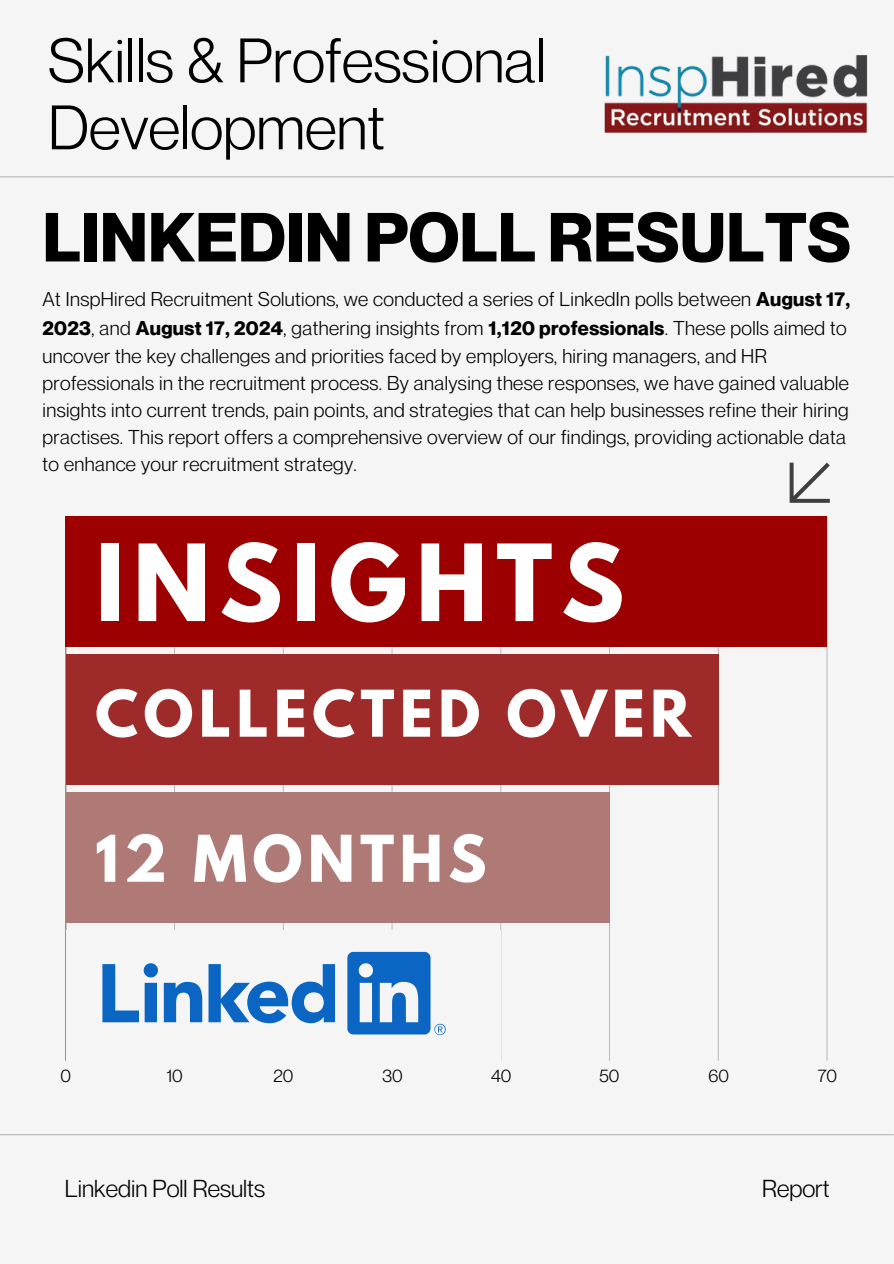
<style>
.page{position:relative;width:894px;height:1264px;background:#fff}
.page>*{position:absolute;margin:0;border:0;box-sizing:border-box;transform-origin:0 0}
.t1{font:700 94.05px "League Spartan";letter-spacing:.095em;color:#fff}
.t2{font:700 67.8px "Neue Montreal";color:#000}
.t3{font:61.2px/66.9px "Neue Montreal";color:#000}
.t4{font:700 57px "League Spartan";letter-spacing:.095em;color:#fff}
.t5{font:24px "Neue Montreal";color:#000}
.t6{font:19.65px/27.3px "Neue Montreal";letter-spacing:.02em;color:#000}
.t7{font:17.7px "Neue Montreal";color:#000}
.s1{font-weight:700}
</style>
<div class="page">
<div style="left:0;top:0;width:893px;height:1263px;background:#f5f5f5"></div>
<hr style="left:0;top:1134px;width:893px;height:1px;background:#b7b7b7">
<hr style="left:0;top:176px;width:893px;height:1px;background:#b7b7b7">
<hr style="left:65px;top:516px;width:1px;height:544px;background:#000;opacity:.6">
<hr style="left:174px;top:516px;width:1px;height:544px;background:#bcbcbc">
<hr style="left:283px;top:516px;width:1px;height:544px;background:#c3c3c3">
<hr style="left:391px;top:516px;width:1px;height:544px;background:#dadada">
<hr style="left:500px;top:516px;width:1px;height:544px;background:#000;opacity:.25">
<hr style="left:609px;top:516px;width:1px;height:544px;background:#000;opacity:.25">
<hr style="left:717px;top:516px;width:1px;height:544px;background:#e8e8e8">
<hr style="left:826px;top:516px;width:1px;height:544px;background:#000;opacity:.25">
<div style="left:66px;top:516px;width:760px;height:131px;background:#9d0000"></div>
<div style="left:66px;top:654px;width:652px;height:131px;background:#9f2a2a"></div>
<div style="left:66px;top:792px;width:543px;height:131px;background:#af7975"></div>
<div style="left:66px;top:929px;width:434px;height:131px;background:#f5f5f5"></div>
<svg style="left:789px;top:462px;width:40px;height:41px"></svg>
<svg style="left:102px;top:963px;width:56px;height:59px"></svg>
<svg style="left:164px;top:981px;width:38px;height:41px"></svg>
<svg style="left:208px;top:964px;width:127px;height:59px"></svg>
<svg style="left:347px;top:951px;width:98px;height:84px"></svg>
<img style="left:604px;top:55px;width:264px;height:78px">
<h4 class="t3" style="left:48px;top:26px;width:499px">Skills &amp; Professional<br>Development</h4>
<p class="t2" style="left:42px;top:196px;width:809px">LINKEDIN POLL RESULTS</p>
<h2 class="t6" style="left:42px;top:285px;width:809px">At InspHired Recruitment Solutions, we conducted a series of LinkedIn polls between <span class="s1">August 17, 2023</span>, and <span class="s1">August 17, 2024</span>, gathering insights from <span class="s1">1,120 professionals</span>. These polls aimed to uncover the key challenges and priorities faced by employers, hiring managers, and HR professionals in the recruitment process. By analysing these responses, we have gained valuable insights into current trends, pain points, and strategies that can help businesses refine their hiring practises. This report offers a comprehensive overview of our findings, providing actionable data to enhance your recruitment strategy.</h2>
<h1 class="t1" style="left:95px;top:536px;width:530px">INSIGHTS</h1>
<p class="t4" style="left:95px;top:685px;width:597px">COLLECTED OVER</p>
<p class="t4" style="left:95px;top:830px;width:393px">12 MONTHS</p>
<p class="t7" style="left:61px;top:1065px;width:12px">0</p>
<p class="t7" style="left:166px;top:1065px;width:18px">10</p>
<p class="t7" style="left:273px;top:1065px;width:21px">20</p>
<p class="t7" style="left:382px;top:1065px;width:22px">30</p>
<p class="t7" style="left:491px;top:1065px;width:22px">40</p>
<p class="t7" style="left:599px;top:1065px;width:21px">50</p>
<p class="t7" style="left:708px;top:1065px;width:22px">60</p>
<p class="t7" style="left:817px;top:1065px;width:21px">70</p>
<h3 class="t5" style="left:65px;top:1173px;width:202px">Linkedin Poll Results</h3>
<p class="t5" style="left:762px;top:1173px;width:69px">Report</p>
</div>
